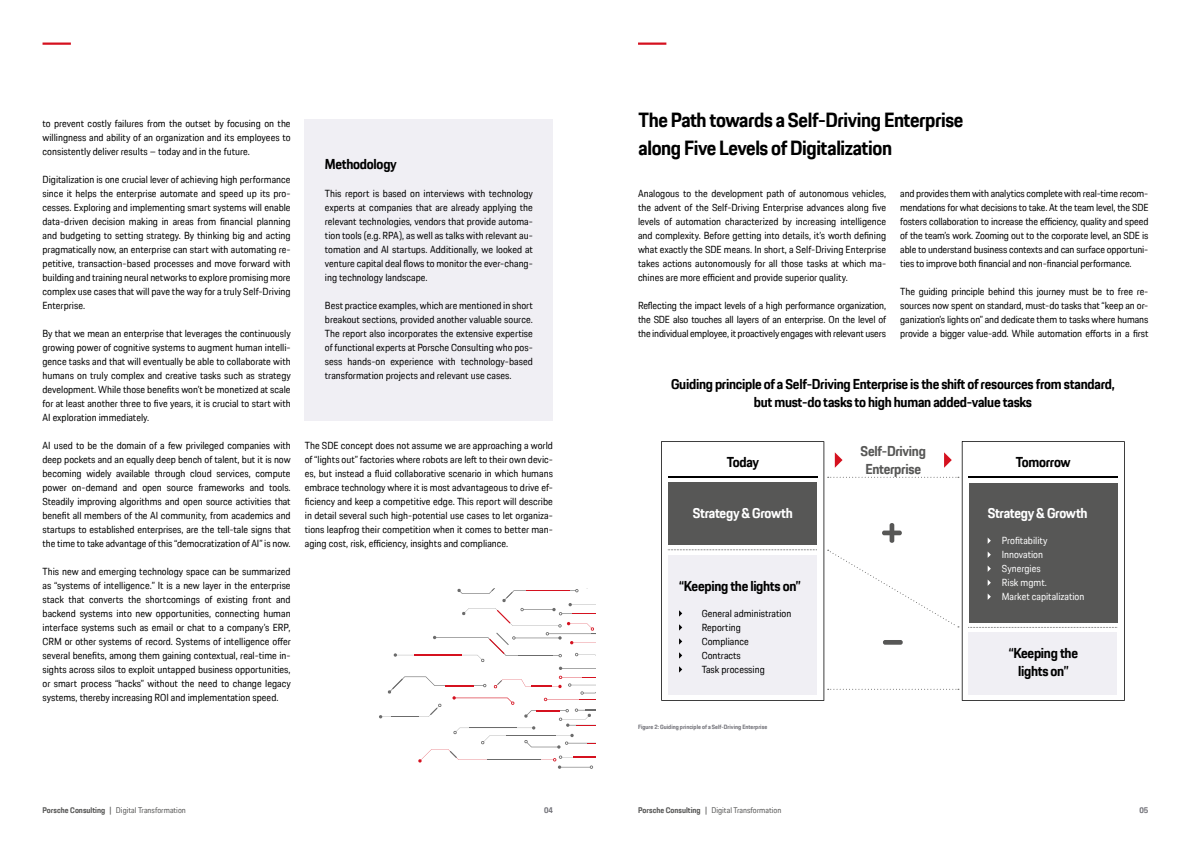
<style>
.page{position:relative;width:1191px;height:842px;background:#fff}
.page>*{position:absolute;margin:0;border:0;box-sizing:border-box;transform-origin:0 0}
.t1{font:700 20px/28px "Porsche Next TT";letter-spacing:-.02em;color:#000}
.t2{font:700 14px/18px "Porsche Next TT";letter-spacing:-.02em;color:#000;text-align:center}
.t3{font:700 14px "Porsche Next TT";letter-spacing:-.02em;color:#fff}
.t4{font:700 14px/18px "Porsche Next TT";letter-spacing:-.02em;color:#575756;text-align:center}
.t5{font:10px/14px "Porsche Next TT";color:#000;text-align:justify}
.t6{font:10px/14px "Porsche Next TT";color:#fff}
.t7{font:8px "Porsche Next TT";color:#575756}
.t8{font:700 8px "Porsche Next TT";color:#727279}
.t9{font:700 6px "Porsche Next TT";color:#727279}
.s1{font-weight:700}
</style>
<div class="page">
<hr style="left:43px;top:43px;width:28px;height:2px;background:#d5111f">
<hr style="left:638px;top:43px;width:28px;height:2px;background:#d5111f">
<div style="left:305px;top:119px;width:248px;height:302px;background:#f0eff4"></div>
<svg style="left:661px;top:441px;width:163px;height:260px"></svg>
<div style="left:668px;top:555px;width:149px;height:140px;background:#f0eff4"></div>
<hr style="left:668px;top:476px;width:149px;height:2px;background:#000">
<svg style="left:668px;top:549px;width:148px;height:1px"></svg>
<div style="left:668px;top:482px;width:149px;height:63px;background:#575756"></div>
<svg style="left:961px;top:441px;width:163px;height:260px"></svg>
<div style="left:968px;top:483px;width:149px;height:139px;background:#575756"></div>
<hr style="left:968px;top:476px;width:149px;height:2px;background:#000">
<svg style="left:968px;top:627px;width:149px;height:1px"></svg>
<div style="left:968px;top:632px;width:149px;height:63px;background:#f0eff4"></div>
<svg style="left:379px;top:589px;width:216px;height:180px"></svg>
<svg style="left:679px;top:610px;width:3px;height:7px"></svg>
<svg style="left:679px;top:624px;width:3px;height:7px"></svg>
<svg style="left:679px;top:638px;width:3px;height:7px"></svg>
<svg style="left:679px;top:652px;width:3px;height:7px"></svg>
<svg style="left:679px;top:666px;width:3px;height:7px"></svg>
<svg style="left:987px;top:537px;width:3px;height:7px"></svg>
<svg style="left:987px;top:551px;width:3px;height:7px"></svg>
<svg style="left:987px;top:565px;width:3px;height:7px"></svg>
<svg style="left:987px;top:579px;width:3px;height:7px"></svg>
<svg style="left:987px;top:593px;width:3px;height:7px"></svg>
<svg style="left:835px;top:452px;width:7px;height:16px"></svg>
<svg style="left:944px;top:452px;width:7px;height:16px"></svg>
<svg style="left:827px;top:550px;width:132px;height:77px"></svg>
<svg style="left:827px;top:477px;width:132px;height:1px"></svg>
<svg style="left:827px;top:689px;width:132px;height:1px"></svg>
<div style="left:889px;top:523px;width:5px;height:20px;background:#575756;border-radius:2px"></div>
<div style="left:882px;top:530px;width:20px;height:5px;background:#575756;border-radius:2px"></div>
<div style="left:883px;top:640px;width:19px;height:5px;background:#575756;border-radius:2px"></div>
<p class="t5" style="left:43px;top:116px;width:250px">to prevent costly failures from the outset by focusing on the willingness and ability of an organization and its employees to consistently deliver results – today and in the future.</p>
<p class="t5" style="left:43px;top:172px;width:250px">Digitalization is one crucial lever of achieving high performance since it helps the enterprise automate and speed up its pro&shy;cesses. Exploring and implementing smart systems will enable data-driven decision making in areas from financial planning and budgeting to setting strategy. By thinking big and acting pragmatically now, an enterprise can start with automating re&shy;petitive, transaction-based processes and move forward with building and training neural networks to explore promising more complex use cases that will pave the way for a truly Self-Driving Enterprise.</p>
<p class="t5" style="left:43px;top:326px;width:250px">By that we mean an enterprise that leverages the continuously growing power of cognitive systems to augment human intelli&shy;gence tasks and that will eventually be able to collaborate with humans on truly complex and creative tasks such as strategy development. While those benefits won’t be monetized at scale for at least another three to five years, it is crucial to start with AI exploration immediately.</p>
<p class="t5" style="left:43px;top:438px;width:250px">AI used to be the domain of a few privileged companies with deep pockets and an equally deep bench of talent, but it is now becoming widely available through cloud services, compute power on-demand and open source frameworks and tools.<br>Steadily improving algorithms and open source activities that benefit all members of the AI community, from academics and startups to established enterprises, are the tell-tale signs that the time to take advantage of this “democratization of AI” is now.</p>
<p class="t5" style="left:43px;top:564px;width:250px">This new and emerging technology space can be summarized as “systems of intelligence.” It is a new layer in the enterprise stack that converts the shortcomings of existing front and backend systems into new opportunities, connecting human interface systems such as email or chat to a company’s ERP, CRM or other systems of record. Systems of intelligence offer several benefits, among them gaining contextual, real-time in&shy;sights across silos to exploit untapped business opportunities, or smart process “hacks” without the need to change legacy systems, thereby increasing ROI and implementation speed.</p>
<h2 class="t2" style="left:325px;top:155px;width:73px">Methodology</h2>
<p class="t5" style="left:325px;top:186px;width:210px">This report is based on interviews with technology experts at companies that are already applying the relevant technologies, vendors that provide automa&shy;tion tools (e.g. RPA), as well as talks with relevant au&shy;tomation and AI startups. Additionally, we looked at venture capital deal flows to monitor the ever-chang&shy;ing technology landscape.</p>
<p class="t5" style="left:325px;top:298px;width:209px">Best practice examples, which are mentioned in short breakout sections, provided another valuable source.<br>The report also incorporates the extensive expertise of functional experts at Porsche Consulting who pos&shy;sess hands-on experience with technology-based transformation projects and relevant use cases.</p>
<p class="t5" style="left:305px;top:438px;width:250px">The SDE concept does not assume we are approaching a world of “lights out” factories where robots are left to their own devic&shy;es, but instead a fluid collaborative scenario in which humans embrace technology where it is most advantageous to drive ef&shy;ficiency and keep a competitive edge. This report will describe in detail several such high-potential use cases to let organiza&shy;tions leapfrog their competition when it comes to better man&shy;aging cost, risk, efficiency, insights and compliance.</p>
<h1 class="t1" style="left:638px;top:105px;width:326px">The Path towards a Self-Driving Enterprise along Five Levels of Digitalization</h1>
<p class="t5" style="left:638px;top:186px;width:250px">Analogous to the development path of autonomous vehicles, the advent of the Self-Driving Enterprise advances along five levels of automation characterized by increasing intelligence and complexity. Before getting into details, it’s worth defining what exactly the SDE means. In short, a Self-Driving Enterprise takes actions autonomously for all those tasks at which ma&shy;chines are more efficient and provide superior quality.</p>
<p class="t5" style="left:638px;top:298px;width:250px">Reflecting the impact levels of a high performance organization, the SDE also touches all layers of an enterprise. On the level of the individual employee, it proactively engages with relevant users</p>
<p class="t5" style="left:900px;top:186px;width:250px">and provides them with analytics complete with real-time recom&shy;mendations for what decisions to take. At the team level, the SDE fosters collaboration to increase the efficiency, quality and speed of the team’s work. Zooming out to the corporate level, an SDE is able to understand business contexts and can surface opportuni&shy;ties to improve both financial and non-financial performance.</p>
<p class="t5" style="left:900px;top:284px;width:250px">The guiding principle behind this journey must be to free re&shy;sources now spent on standard, must-do tasks that “keep an or&shy;ganization’s lights on” and dedicate them to tasks where humans provide a bigger value-add. While automation efforts in a first</p>
<h2 class="t2" style="left:671px;top:375px;width:445px">Guiding principle of a Self-Driving Enterprise is the shift of resources from standard, but must-do tasks to high human added-value tasks</h2>
<h2 class="t4" style="left:860px;top:442px;width:67px">Self-Driving<br>Enterprise</h2>
<h2 class="t2" style="left:727px;top:453px;width:34px">Today</h2>
<h2 class="t2" style="left:1016px;top:453px;width:56px">Tomorrow</h2>
<h2 class="t3" style="left:693px;top:504px;width:101px">Strategy &amp; Growth</h2>
<h2 class="t2" style="left:679px;top:577px;width:123px">“Keeping the lights on”</h2>
<p class="t5" style="left:701px;top:606px;width:91px;text-align:left">General administration<br>Reporting<br>Compliance<br>Contracts<br>Task processing</p>
<p class="t9" style="left:638px;top:722px;width:131px">Figure 2: Guiding principle of a Self-Driving Enterprise</p>
<h2 class="t3" style="left:987px;top:503px;width:101px">Strategy &amp; Growth</h2>
<p class="t6" style="left:1001px;top:533px;width:84px">Profitability<br>Innovation<br>Synergies<br>Risk mgmt.<br>Market capitalization</p>
<h2 class="t2" style="left:1008px;top:644px;width:71px">“Keeping the lights on”</h2>
<p class="t7" style="left:43px;top:804px;width:145px"><span class="s1">Porsche Consulting |</span> Digital Transformation</p>
<p class="t8" style="left:544px;top:804px;width:10px">04</p>
<p class="t7" style="left:638px;top:804px;width:145px"><span class="s1">Porsche Consulting |</span> Digital Transformation</p>
<p class="t8" style="left:1139px;top:804px;width:10px">05</p>
</div>
